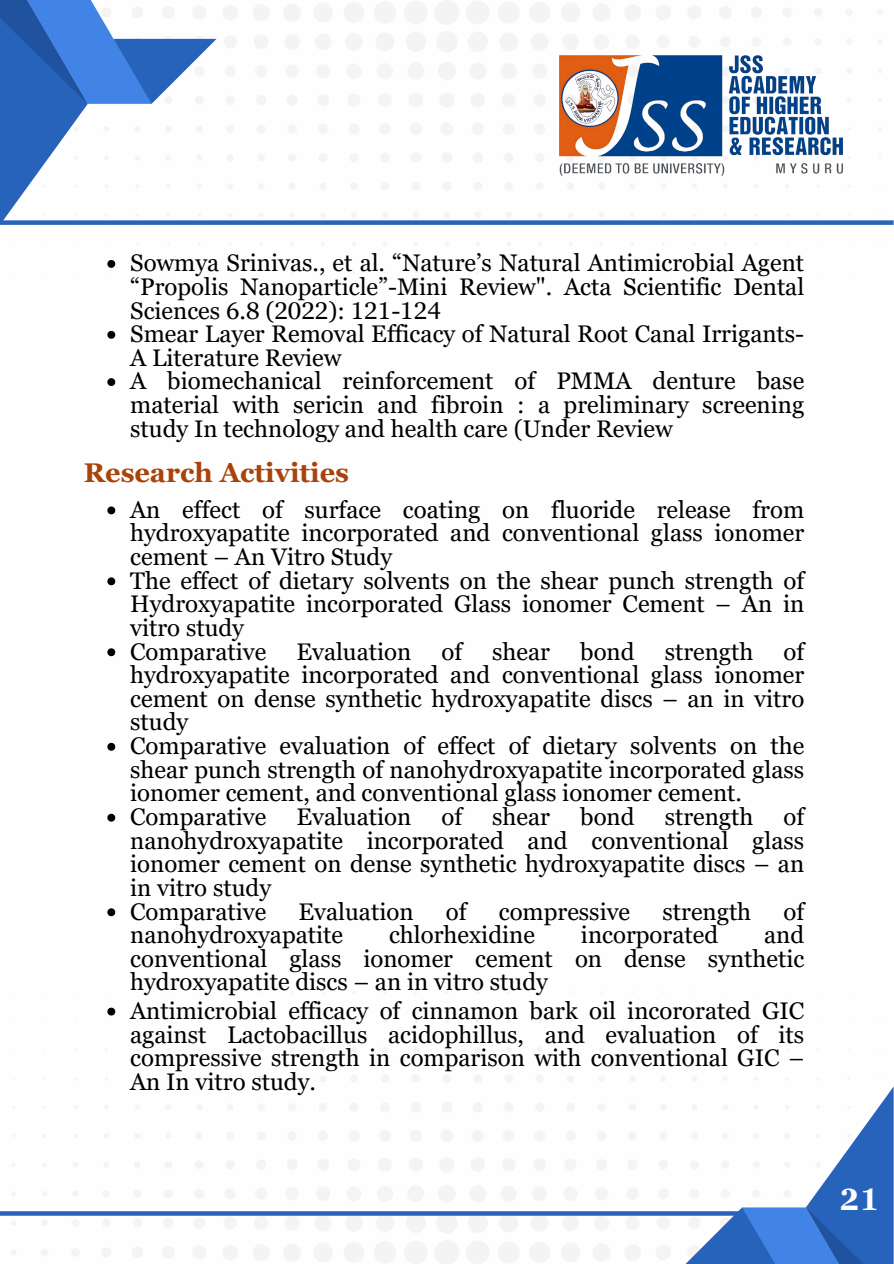
<style>
.page{position:relative;width:894px;height:1264px;background:#fff}
.page>*{position:absolute;margin:0;border:0;box-sizing:border-box;transform-origin:0 0}
.t1{font:700 30.6px "Georgia Pro";color:#fefeff}
.t2{font:700 27px "Georgia Pro";color:#a84309}
.t3{font:24px/23.7px "Georgia Pro";color:#000;text-align:justify}
</style>
<div class="page">
<svg style="left:75px;top:0;width:808px;height:273px"></svg>
<svg style="left:0;top:0;width:216px;height:220px"></svg>
<svg style="left:0;top:991px;width:881px;height:272px"></svg>
<svg style="left:677px;top:1086px;width:216px;height:177px"></svg>
<svg style="left:0;top:1211px;width:740px;height:4px;background:#326bbe"></svg>
<img style="left:549px;top:45px;width:303px;height:141px">
<div style="left:0;top:220px;width:893px;height:5px;background:#2763bb"></div>
<svg style="left:107px;top:260px;width:8px;height:8px"></svg>
<svg style="left:107px;top:331px;width:8px;height:8px"></svg>
<svg style="left:107px;top:378px;width:8px;height:8px"></svg>
<svg style="left:107px;top:506px;width:8px;height:8px"></svg>
<svg style="left:107px;top:577px;width:8px;height:8px"></svg>
<svg style="left:107px;top:648px;width:8px;height:8px"></svg>
<svg style="left:107px;top:742px;width:8px;height:8px"></svg>
<svg style="left:107px;top:813px;width:8px;height:8px"></svg>
<svg style="left:107px;top:908px;width:8px;height:8px"></svg>
<svg style="left:107px;top:1007px;width:8px;height:8px"></svg>
<p class="t3" style="left:130px;top:251px;width:675px">Sowmya Srinivas., et al. “Nature’s Natural Antimicrobial Agent “Propolis Nanoparticle”-Mini Review". Acta Scientific Dental Sciences 6.8 (2022): 121-124</p>
<p class="t3" style="left:130px;top:322px;width:675px">Smear Layer Removal Efficacy of Natural Root Canal Irrigants-<br>A Literature Review</p>
<p class="t3" style="left:130px;top:369px;width:675px">A biomechanical reinforcement of PMMA denture base material with sericin and fibroin : a preliminary screening study In technology and health care (Under Review</p>
<p class="t2" style="left:84px;top:457px;width:267px">Research Activities</p>
<h1 class="t3" style="left:130px;top:497px;width:675px">An effect of surface coating on fluoride release from hydroxyapatite incorporated and conventional glass ionomer cement – An Vitro Study</h1>
<p class="t3" style="left:130px;top:568px;width:675px">The effect of dietary solvents on the shear punch strength of Hydroxyapatite incorporated Glass ionomer Cement – An in vitro study</p>
<p class="t3" style="left:130px;top:639px;width:138px">Comparative</p>
<p class="t3" style="left:296px;top:639px;width:116px">Evaluation</p>
<p class="t3" style="left:441px;top:639px;width:22px">of</p>
<p class="t3" style="left:492px;top:639px;width:59px">shear</p>
<p class="t3" style="left:580px;top:639px;width:56px">bond</p>
<p class="t3" style="left:664px;top:639px;width:90px">strength</p>
<p class="t3" style="left:130px;top:639px;width:675px;text-indent:653px">of hydroxyapatite incorporated and conventional glass ionomer cement on dense synthetic hydroxyapatite discs – an in vitro study</p>
<p class="t3" style="left:130px;top:734px;width:675px">Comparative evaluation of effect of dietary solvents on the shear punch strength of nanohydroxyapatite incorporated glass ionomer cement, and conventional glass ionomer cement.</p>
<p class="t3" style="left:130px;top:804px;width:138px">Comparative</p>
<p class="t3" style="left:296px;top:804px;width:116px">Evaluation</p>
<p class="t3" style="left:441px;top:804px;width:22px">of</p>
<p class="t3" style="left:492px;top:804px;width:59px">shear</p>
<p class="t3" style="left:580px;top:804px;width:56px">bond</p>
<p class="t3" style="left:664px;top:804px;width:90px">strength</p>
<p class="t3" style="left:130px;top:804px;width:675px;text-indent:653px">of nanohydroxyapatite incorporated and conventional glass ionomer cement on dense synthetic hydroxyapatite discs – an in vitro study</p>
<p class="t3" style="left:130px;top:899px;width:138px">Comparative</p>
<p class="t3" style="left:298px;top:899px;width:116px">Evaluation</p>
<p class="t3" style="left:445px;top:899px;width:22px">of</p>
<p class="t3" style="left:498px;top:899px;width:133px">compressive</p>
<p class="t3" style="left:662px;top:899px;width:90px">strength</p>
<p class="t3" style="left:783px;top:899px;width:22px">of</p>
<p class="t3" style="left:130px;top:923px;width:214px">nanohydroxyapatite</p>
<p class="t3" style="left:389px;top:923px;width:147px">chlorhexidine</p>
<p class="t3" style="left:581px;top:923px;width:139px">incorporated</p>
<p class="t3" style="left:130px;top:923px;width:675px;text-indent:633px">and conventional glass ionomer cement on dense synthetic hydroxyapatite discs – an in vitro study</p>
<p class="t3" style="left:130px;top:998px;width:675px">Antimicrobial efficacy of cinnamon bark oil incororated GIC against Lactobacillus acidophillus, and evaluation of its compressive strength in comparison with conventional GIC – An In vitro study.</p>
<p class="t1" style="left:839px;top:1181px;width:41px">21</p>
</div>
